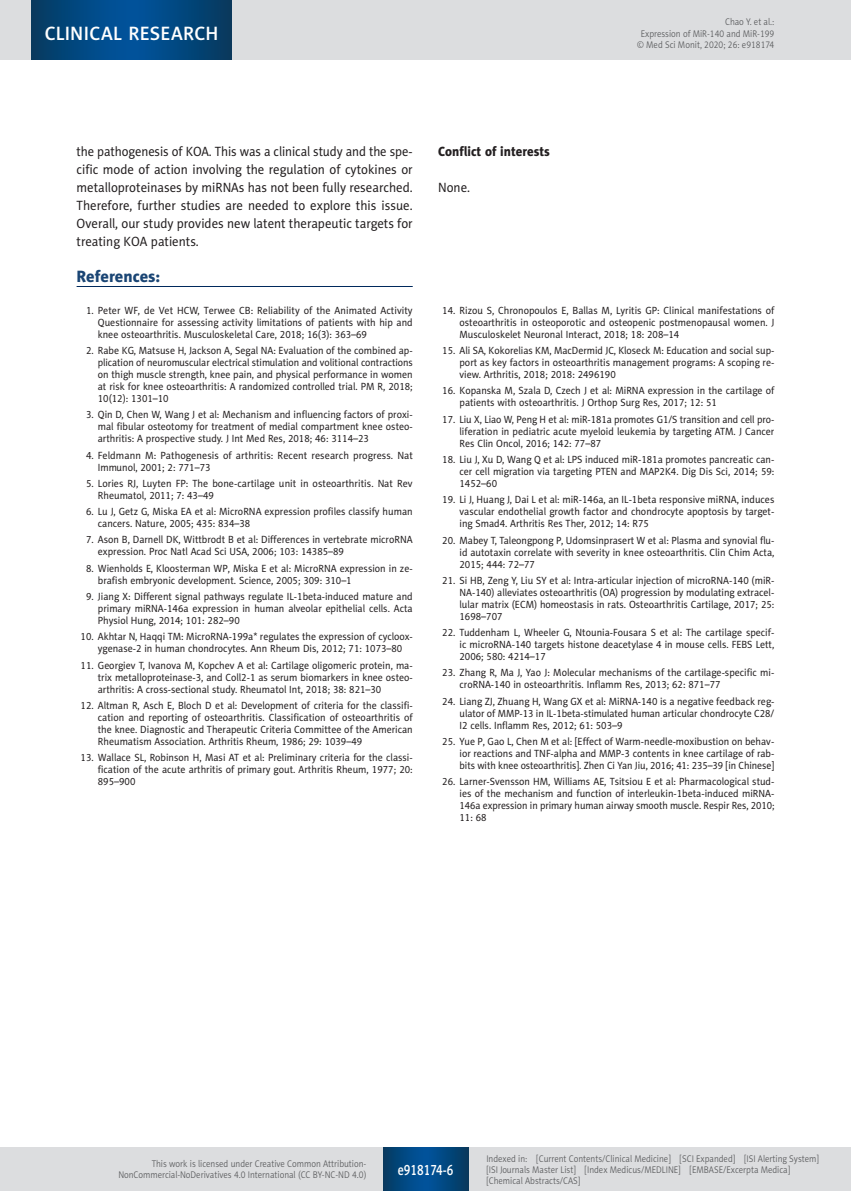
<style>
.page{position:relative;width:851px;height:1191px;background:#fff}
.page>*{position:absolute;margin:0;border:0;box-sizing:border-box;transform-origin:0 0}
.t1{font:19.5px "Naomi Sans EFN Medium";letter-spacing:.015em;color:#fff}
.MSM_Referencje_Tytul{font:16.5px "Naomi Sans EFN Heavy";color:#1a4574}
.t2{font:15px "Naomi Sans EFN Medium";color:#fff;scale:.8 1}
.MSM_Body{font:13.5px/18px "Naomi Sans EFN";color:#231f20;text-align:justify;scale:.94 1}
.MSM_Headline_2{font:13.5px "Naomi Sans EFN Heavy";color:#231f20;scale:.95 1}
.MSM_Body-2{font:13.5px "Naomi Sans EFN";color:#231f20;scale:.95 1}
.MSM_Referencje_punkt{font:10.5px/12px "Naomi Sans EFN";color:#231f20;text-align:justify;scale:.95 1}
.MSM_Referencje_punkt-2{font:10.5px/12px "Naomi Sans EFN";color:#231f20;scale:.96 1}
.MSM_Referencje_punkt-3{font:10.5px/12px "Naomi Sans EFN";color:#231f20;text-align:justify;scale:.94 1}
.t3{font:9.75px/11.2px "Naomi Sans EFN Light";color:#57585a;text-align:right;scale:.9 1}
</style>
<div class="page">
<hr style="left:77px;top:286px;width:335px;height:1px;background:#00295c">
<div style="left:0;top:1148px;width:850px;height:43px;background:#dcdddf"></div>
<div style="left:0;top:0;width:850px;height:60px;background:#dcdddf"></div>
<svg style="left:32px;top:0;width:200px;height:60px;background:#02477e"></svg>
<svg style="left:383px;top:1147px;width:85px;height:43px;background:#02477e"></svg>
<h1 class="t1" style="left:45px;top:22px;width:175px">CLINICAL RESEARCH</h1>
<p class="t3" style="left:637px;top:16px;width:154px">Chao Y. et al.:<br>Expression of MiR-140 and MiR-199 © Med Sci Monit, 2020; 26: e918174</p>
<p class="MSM_Body" style="left:77px;top:142px;width:359px">the pathogenesis of KOA. This was a clinical study and the spe&shy;cific mode of action involving the regulation of cytokines or metalloproteinases by miRNAs has not been fully researched.<br>Therefore, further studies are needed to explore this issue.<br>Overall, our study provides new latent therapeutic targets for treating KOA patients.</p>
<p class="MSM_Referencje_Tytul" style="left:77px;top:266px;width:85px">References:</p>
<p class="MSM_Referencje_punkt-2" style="left:98px;top:304px;width:329px;text-align:justify;text-indent:-12px">1. Peter WF, de Vet HCW, Terwee CB: Reliability of the Animated Activity Questionnaire for assessing activity limitations of patients with hip and knee osteoarthritis. Musculoskeletal Care, 2018; 16(3): 363–69</p>
<p class="MSM_Referencje_punkt" style="left:98px;top:345px;width:333px;text-indent:-12px">2. Rabe KG, Matsuse H, Jackson A, Segal NA: Evaluation of the combined ap&shy;plication of neuromuscular electrical stimulation and volitional contractions on thigh muscle strength, knee pain, and physical performance in women at risk for knee osteoarthritis: A randomized controlled trial. PM R, 2018; 10(12): 1301–10</p>
<p class="MSM_Referencje_punkt" style="left:98px;top:409px;width:333px;text-indent:-12px">3. Qin D, Chen W, Wang J et al: Mechanism and influencing factors of proxi&shy;mal fibular osteotomy for treatment of medial compartment knee osteo&shy;arthritis: A prospective study. J Int Med Res, 2018; 46: 3114–23</p>
<p class="MSM_Referencje_punkt-2" style="left:98px;top:449px;width:329px;text-indent:-12px">4. Feldmann M: Pathogenesis of arthritis: Recent research progress. Nat<br>Immunol, 2001; 2: 771–73</p>
<p class="MSM_Referencje_punkt-2" style="left:98px;top:477px;width:329px;text-indent:-12px">5. Lories RJ, Luyten FP: The bone-cartilage unit in osteoarthritis. Nat Rev<br>Rheumatol, 2011; 7: 43–49</p>
<p class="MSM_Referencje_punkt" style="left:98px;top:506px;width:333px;text-indent:-12px">6. Lu J, Getz G, Miska EA et al: MicroRNA expression profiles classify human cancers. Nature, 2005; 435: 834–38</p>
<p class="MSM_Referencje_punkt" style="left:98px;top:534px;width:333px;text-indent:-12px">7. Ason B, Darnell DK, Wittbrodt B et al: Differences in vertebrate microRNA expression. Proc Natl Acad Sci USA, 2006; 103: 14385–89</p>
<p class="MSM_Referencje_punkt" style="left:98px;top:562px;width:333px;text-indent:-12px">8. Wienholds E, Kloosterman WP, Miska E et al: MicroRNA expression in ze&shy;brafish embryonic development. Science, 2005; 309: 310–1</p>
<p class="MSM_Referencje_punkt" style="left:98px;top:590px;width:333px;text-indent:-12px">9. Jiang X: Different signal pathways regulate IL-1beta-induced mature and primary miRNA-146a expression in human alveolar epithelial cells. Acta Physiol Hung, 2014; 101: 282–90</p>
<p class="MSM_Referencje_punkt" style="left:98px;top:631px;width:333px;text-indent:-17px">10. Akhtar N, Haqqi TM: MicroRNA-199a* regulates the expression of cycloox&shy;ygenase-2 in human chondrocytes. Ann Rheum Dis, 2012; 71: 1073–80</p>
<p class="MSM_Referencje_punkt" style="left:98px;top:659px;width:333px;text-indent:-17px">11. Georgiev T, Ivanova M, Kopchev A et al: Cartilage oligomeric protein, ma&shy;trix metalloproteinase-3, and Coll2-1 as serum biomarkers in knee osteo&shy;arthritis: A cross-sectional study. Rheumatol Int, 2018; 38: 821–30</p>
<p class="MSM_Referencje_punkt" style="left:98px;top:699px;width:333px;text-indent:-17px">12. Altman R, Asch E, Bloch D et al: Development of criteria for the classifi&shy;cation and reporting of osteoarthritis. Classification of osteoarthritis of the knee. Diagnostic and Therapeutic Criteria Committee of the American Rheumatism Association. Arthritis Rheum, 1986; 29: 1039–49</p>
<p class="MSM_Referencje_punkt" style="left:98px;top:751px;width:333px;text-indent:-17px">13. Wallace SL, Robinson H, Masi AT et al: Preliminary criteria for the classi&shy;fication of the acute arthritis of primary gout. Arthritis Rheum, 1977; 20:<br>895–900</p>
<p class="MSM_Headline_2" style="left:438px;top:143px;width:119px">Conflict of interests</p>
<p class="MSM_Body-2" style="left:438px;top:179px;width:35px">None.</p>
<p class="MSM_Referencje_punkt" style="left:459px;top:304px;width:333px;text-indent:-17px">14. Rizou S, Chronopoulos E, Ballas M, Lyritis GP: Clinical manifestations of osteoarthritis in osteoporotic and osteopenic postmenopausal women. J Musculoskelet Neuronal Interact, 2018; 18: 208–14</p>
<p class="MSM_Referencje_punkt-3" style="left:459px;top:345px;width:336px;text-indent:-17px">15. Ali SA, Kokorelias KM, MacDermid JC, Kloseck M: Education and social sup&shy;port as key factors in osteoarthritis management programs: A scoping re&shy;view. Arthritis, 2018; 2018: 2496190</p>
<p class="MSM_Referencje_punkt" style="left:459px;top:385px;width:333px;text-indent:-17px">16. Kopanska M, Szala D, Czech J et al: MiRNA expression in the cartilage of patients with osteoarthritis. J Orthop Surg Res, 2017; 12: 51</p>
<p class="MSM_Referencje_punkt-3" style="left:459px;top:413px;width:336px;text-indent:-17px">17. Liu X, Liao W, Peng H et al: miR-181a promotes G1/S transition and cell pro&shy;liferation in pediatric acute myeloid leukemia by targeting ATM. J Cancer Res Clin Oncol, 2016; 142: 77–87</p>
<p class="MSM_Referencje_punkt" style="left:459px;top:453px;width:333px;text-indent:-17px">18. Liu J, Xu D, Wang Q et al: LPS induced miR-181a promotes pancreatic can&shy;cer cell migration via targeting PTEN and MAP2K4. Dig Dis Sci, 2014; 59:<br>1452–60</p>
<p class="MSM_Referencje_punkt" style="left:459px;top:494px;width:333px;text-indent:-17px">19. Li J, Huang J, Dai L et al: miR-146a, an IL-1beta responsive miRNA, induces vascular endothelial growth factor and chondrocyte apoptosis by target&shy;ing Smad4. Arthritis Res Ther, 2012; 14: R75</p>
<p class="MSM_Referencje_punkt" style="left:459px;top:534px;width:333px;text-indent:-17px">20. Mabey T, Taleongpong P, Udomsinprasert W et al: Plasma and synovial flu&shy;id autotaxin correlate with severity in knee osteoarthritis. Clin Chim Acta, 2015; 444: 72–77</p>
<p class="MSM_Referencje_punkt" style="left:459px;top:574px;width:333px;text-indent:-17px">21. Si HB, Zeng Y, Liu SY et al: Intra-articular injection of microRNA-140 (miR-NA-140) alleviates osteoarthritis (OA) progression by modulating extracel&shy;lular matrix (ECM) homeostasis in rats. Osteoarthritis Cartilage, 2017; 25:<br>1698–707</p>
<p class="MSM_Referencje_punkt" style="left:459px;top:626px;width:333px;text-indent:-17px">22. Tuddenham L, Wheeler G, Ntounia-Fousara S et al: The cartilage specif&shy;ic microRNA-140 targets histone deacetylase 4 in mouse cells. FEBS Lett, 2006; 580: 4214–17</p>
<p class="MSM_Referencje_punkt" style="left:459px;top:667px;width:333px;text-indent:-17px">23. Zhang R, Ma J, Yao J: Molecular mechanisms of the cartilage-specific mi&shy;croRNA-140 in osteoarthritis. Inflamm Res, 2013; 62: 871–77</p>
<p class="MSM_Referencje_punkt" style="left:459px;top:695px;width:333px;text-indent:-17px">24. Liang ZJ, Zhuang H, Wang GX et al: MiRNA-140 is a negative feedback reg&shy;ulator of MMP-13 in IL-1beta-stimulated human articular chondrocyte C28/ I2 cells. Inflamm Res, 2012; 61: 503–9</p>
<p class="MSM_Referencje_punkt" style="left:459px;top:735px;width:333px;text-indent:-17px">25. Yue P, Gao L, Chen M et al: [Effect of Warm-needle-moxibustion on behav&shy;ior reactions and TNF-alpha and MMP-3 contents in knee cartilage of rab&shy;bits with knee osteoarthritis]. Zhen Ci Yan Jiu, 2016; 41: 235–39 [in Chinese]</p>
<p class="MSM_Referencje_punkt" style="left:459px;top:775px;width:333px;text-indent:-17px">26. Larner-Svensson HM, Williams AE, Tsitsiou E et al: Pharmacological stud&shy;ies of the mechanism and function of interleukin-1beta-induced miRNA-146a expression in primary human airway smooth muscle. Respir Res, 2010; 11: 68</p>
<p class="t3" style="left:118px;top:1158px;width:277px">This work is licensed under Creative Common Attribution-<br>NonCommercial-NoDerivatives 4.0 International (CC BY-NC-ND 4.0)</p>
<h3 class="t2" style="left:397px;top:1160px;width:71px">e918174-6</h3>
<p class="t3" style="left:486px;top:1152px;width:371px;text-align:left">Indexed in: [Current Contents/Clinical Medicine] [SCI Expanded] [ISI Alerting System] [ISI Journals Master List] [Index Medicus/MEDLINE] [EMBASE/Excerpta Medica] [Chemical Abstracts/CAS]</p>
</div>
